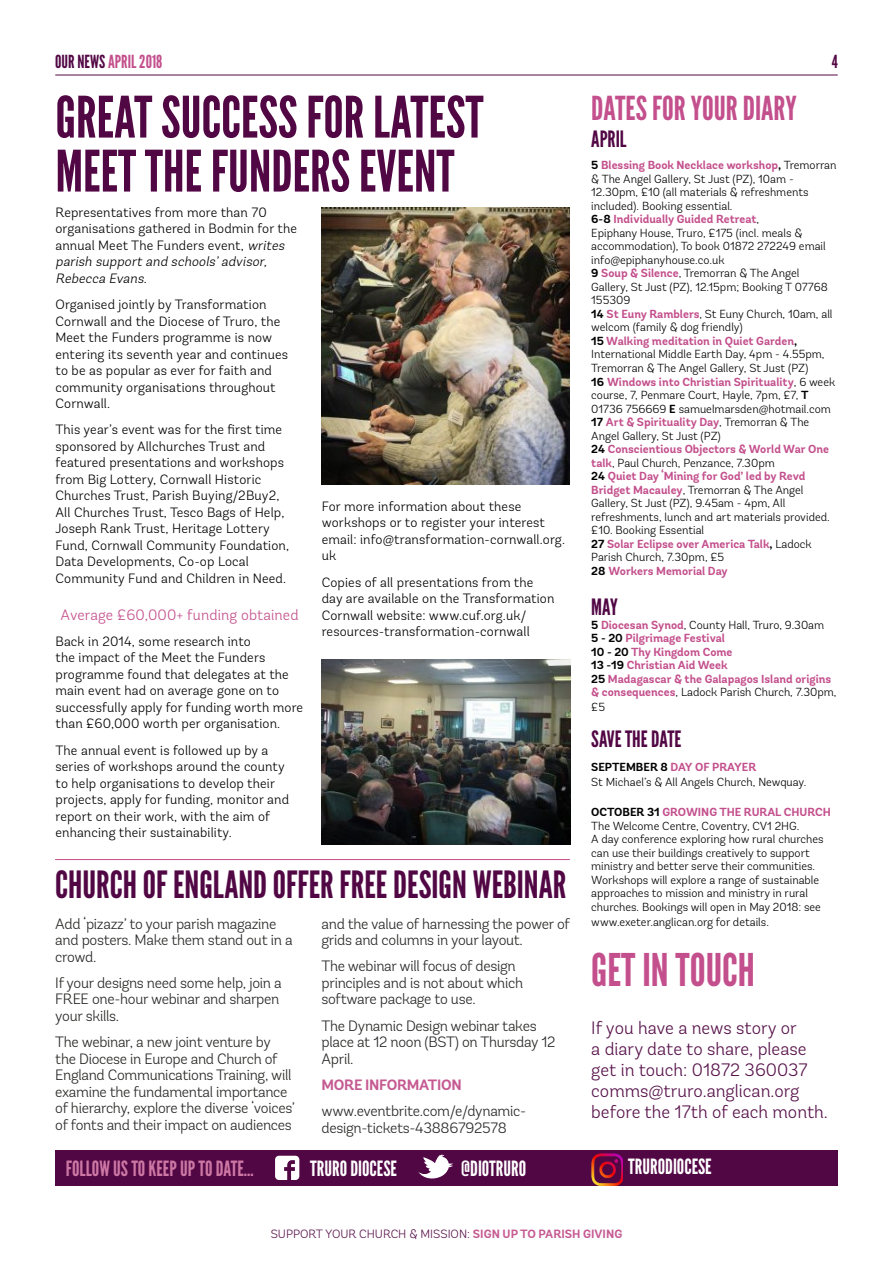
<style>
.page{position:relative;width:893px;height:1263px;background:#fff}
.page>*{position:absolute;margin:0;border:0;box-sizing:border-box;transform-origin:0 0}
.t1{font:57px/54px "League Gothic";color:#520745}
.t2{font:45px "League Gothic";color:#c34f8c}
.t3{font:37.5px "League Gothic";color:#520745}
.t4{font:33px "League Gothic";color:#c34f8c}
.t5{font:22.5px "League Gothic";color:#520745}
.t6{font:21px "League Gothic";color:#fff}
.t7{font:21px "League Gothic";color:#cd77a4}
.t8{font:300 18px/21px "Andes Rounded";color:#58134b}
.t9{font:18px "League Gothic";color:#c34f8c}
.t10{font:18px "League Gothic";color:#520745}
.t11{font:300 15px/16.5px "Andes Rounded";letter-spacing:-.02em;color:#282827}
.t12{font:300 15px "Andes Rounded";letter-spacing:.01em;color:#c34f8c}
.t13{font:700 15px "Andes Rounded";letter-spacing:-.02em;color:#c55a92}
.t14{font:300 13.5px/16.5px "Andes Rounded";letter-spacing:.01em;color:#000}
.t15{font:300 12px "Andes Rounded";color:#58134b}
.t16{font:300 11.7px/13.5px "Andes Rounded";color:#000}
.t17{font:700 11.7px/13.5px "Andes Rounded";color:#c34f8c}
.s1{color:#520745}
.s2{font-weight:700}
.s3{font-weight:700;color:#c34f8c}
.s4{color:#000}
.s5{font-weight:300;color:#000}
.s6{font-style:italic}
.s7{font-weight:700;color:#c55a92}
</style>
<div class="page">
<div style="left:55px;top:1151px;width:783px;height:35px;background:#520745"></div>
<svg style="left:418px;top:1154px;width:35px;height:25px"></svg>
<svg style="left:275px;top:1156px;width:24px;height:24px"></svg>
<hr style="left:55px;top:75px;width:783px;height:1px;background:#520745">
<img style="left:591px;top:1153px;width:32px;height:33px">
<img style="left:322px;top:207px;width:248px;height:278px">
<img style="left:322px;top:659px;width:248px;height:186px">
<hr style="left:55px;top:859px;width:515px;height:1px;background:#c34f8c">
<h3 class="t9" style="left:55px;top:51px;width:109px"><span class="s1">OUR NEWS</span> APRIL 2018</h3>
<h3 class="t10" style="left:832px;top:51px;width:8px">4</h3>
<h3 class="t4" style="left:591px;top:89px;width:207px">DATES FOR YOUR DIARY</h3>
<h3 class="t5" style="left:591px;top:126px;width:37px">APRIL</h3>
<p class="t16" style="left:591px;top:159px;width:247px"><span class="s2">5</span> <span class="s3">Blessing Book Necklace workshop</span><span class="s2">,</span> Tremorran &amp; The Angel Gallery, St Just (PZ), 10am - 12.30pm, £10 (all materials &amp; refreshments included). Booking essential.<br><span class="s2">6-8</span> <span class="s3">Individually Guided Retreat</span>,<br>Epiphany House, Truro, £175 (incl. meals &amp; accommodation), To book 01872 272249 email info@epiphanyhouse.co.uk<br><span class="s2">9</span> <span class="s3">Soup &amp; Silence</span>, Tremorran &amp; The Angel Gallery, St Just (PZ), 12.15pm; Booking T 07768<br>155309<br><span class="s2">14</span> <span class="s3">St Euny Ramblers</span>, St Euny Church, 10am, all welcom (family &amp; dog friendly)<br><span class="s2">15</span> <span class="s3">Walking meditation in Quiet Garden</span><span class="s2">, </span>International Middle Earth Day, 4pm - 4.55pm, Tremorran &amp; The Angel Gallery, St Just (PZ)<br><span class="s2">16</span> <span class="s3">Windows into Christian Spirituality</span>, 6 week course, 7, Penmare Court, Hayle, 7pm, £7, <span class="s2">T </span>01736 756669 <span class="s2">E</span> samuelmarsden@hotmail.com <span class="s2">17</span> <span class="s3">Art &amp; Spirituality Day</span>, Tremorran &amp; The Angel Gallery, St Just (PZ)<br><span class="s2">24</span> <span class="s3">Conscientious Objectors &amp; World War One talk</span>, Paul Church, Penzance, 7.30pm<br><span class="s2">24</span> <span class="s3">Quiet Day ‘Mining for God’ led by Revd Bridget Macauley</span>, Tremorran &amp; The Angel Gallery, St Just (PZ), 9.45am - 4pm, All refreshments, lunch and art materials provided. £10. Booking Essential<br><span class="s2">27</span> <span class="s3">Solar Eclipse over America Talk</span><span class="s2">,</span> Ladock Parish Church, 7.30pm, £5<br><span class="s2">28</span> <span class="s3">Workers Memorial Day</span></p>
<h3 class="t5" style="left:591px;top:594px;width:28px">MAY</h3>
<p class="t17" style="left:591px;top:618px;width:247px"><span class="s4">5</span> Diocesan Synod<span class="s5">, County Hall, Truro, 9.30am<br></span><span class="s4">5 - 20</span> Pilgrimage Festival<br><span class="s4">10 - 20</span> Thy Kingdom Come<br><span class="s4">13 -19</span> Christian Aid Week<br><span class="s4">25</span> Madagascar &amp; the Galapagos Island origins &amp; consequences<span class="s5">, Ladock Parish Church, 7.30pm,</span></p>
<p class="t16" style="left:591px;top:700px;width:15px">£5</p>
<h3 class="t5" style="left:591px;top:726px;width:92px">SAVE THE DATE</h3>
<p class="t16" style="left:591px;top:759px;width:217px;line-height:15px"><span class="s2">SEPTEMBER 8</span> <span class="s3">DAY OF PRAYER<br></span>St Michael’s &amp; All Angels Church, Newquay.</p>
<p class="t16" style="left:591px;top:805px;width:241px"><span class="s2">OCTOBER 31</span> <span class="s3">GROWING THE RURAL CHURCH </span>The Welcome Centre, Coventry, CV1 2HG.<br>A day conference exploring how rural churches can use their buildings creatively to support ministry and better serve their communities.<br>Workshops will explore a range of sustainable approaches to mission and ministry in rural churches. Bookings will open in May 2018: see</p>
<p class="t16" style="left:591px;top:915px;width:179px">www.exeter.anglican.org for details.</p>
<h2 class="t2" style="left:591px;top:943px;width:165px">GET IN TOUCH</h2>
<h3 class="t8" style="left:591px;top:1017px;width:238px">If you have a news story or<br>a diary date to share, please get in touch: 01872 360037 comms@truro.anglican.org before the 17th of each month.</h3>
<h1 class="t1" style="left:55px;top:91px;width:430px">GREAT SUCCESS FOR LATEST<br>MEET THE FUNDERS EVENT</h1>
<p class="t14" style="left:55px;top:204px;width:243px">Representatives from more than 70 organisations gathered in Bodmin for the annual Meet The Funders event, <span class="s6">writes parish support and schools’advisor, Rebecca Evans</span>.</p>
<p class="t14" style="left:55px;top:296px;width:234px">Organised jointly by Transformation Cornwall and the Diocese of Truro, the Meet the Funders programme is now entering its seventh year and continues to be as popular as ever for faith and community organisations throughout Cornwall.</p>
<p class="t14" style="left:55px;top:421px;width:235px">This year’s event was for the first time sponsored by Allchurches Trust and featured presentations and workshops from Big Lottery, Cornwall Historic Churches Trust, Parish Buying/2Buy2, All Churches Trust, Tesco Bags of Help, Joseph Rank Trust, Heritage Lottery Fund, Cornwall Community Foundation, Data Developments, Co-op Local Community Fund and Children in Need.</p>
<p class="t12" style="left:61px;top:605px;width:239px">Average £60,000+ funding obtained</p>
<p class="t14" style="left:55px;top:633px;width:249px">Back in 2014, some research into<br>the impact of the Meet the Funders programme found that delegates at the main event had on average gone on to successfully apply for funding worth more than £60,000 worth per organisation.</p>
<p class="t14" style="left:55px;top:742px;width:235px">The annual event is followed up by a series of workshops around the county to help organisations to develop their projects, apply for funding, monitor and report on their work, with the aim of enhancing their sustainability.</p>
<p class="t14" style="left:322px;top:498px;width:245px">For more information about these workshops or to register your interest email: info@transformation-cornwall.org. uk</p>
<p class="t14" style="left:322px;top:574px;width:234px">Copies of all presentations from the day are available on the Transformation Cornwall website: www.cuf.org.uk/ resources-transformation-cornwall</p>
<h3 class="t3" style="left:55px;top:862px;width:512px">CHURCH OF ENGLAND OFFER FREE DESIGN WEBINAR</h3>
<p class="t11" style="left:55px;top:915px;width:239px">Add ‘pizazz’ to your parish magazine and posters. Make them stand out in a crowd.</p>
<p class="t11" style="left:55px;top:974px;width:228px">If your designs need some help, join a<br>FREE one-hour webinar and sharpen your skills.</p>
<p class="t11" style="left:55px;top:1034px;width:241px">The webinar, a new joint venture by the Diocese in Europe and Church of England Communications Training, will examine the fundamental importance of hierarchy, explore the diverse ‘voices’ of fonts and their impact on audiences</p>
<p class="t11" style="left:322px;top:915px;width:250px">and the value of harnessing the power of grids and columns in your layout.</p>
<p class="t11" style="left:322px;top:958px;width:203px">The webinar will focus of design principles and is not about which software package to use.</p>
<p class="t11" style="left:322px;top:1017px;width:235px">The Dynamic Design webinar takes place at 12 noon (BST) on Thursday 12<br>April.</p>
<p class="t13" style="left:322px;top:1075px;width:142px">MORE INFORMATION</p>
<p class="t11" style="left:322px;top:1103px;width:206px">www.eventbrite.com/e/dynamic&shy;design-tickets-43886792578</p>
<h3 class="t7" style="left:66px;top:1156px;width:190px">FOLLOW US TO KEEP UP TO DATE…</h3>
<h3 class="t6" style="left:310px;top:1156px;width:88px">TRURO DIOCESE</h3>
<h3 class="t6" style="left:461px;top:1156px;width:66px">@DIOTRURO</h3>
<h3 class="t6" style="left:628px;top:1154px;width:85px">TRURODIOCESE</h3>
<p class="t15" style="left:271px;top:1226px;width:353px">SUPPORT YOUR CHURCH &amp; MISSION: <span class="s7">SIGN UP TO PARISH GIVING</span></p>
</div>
